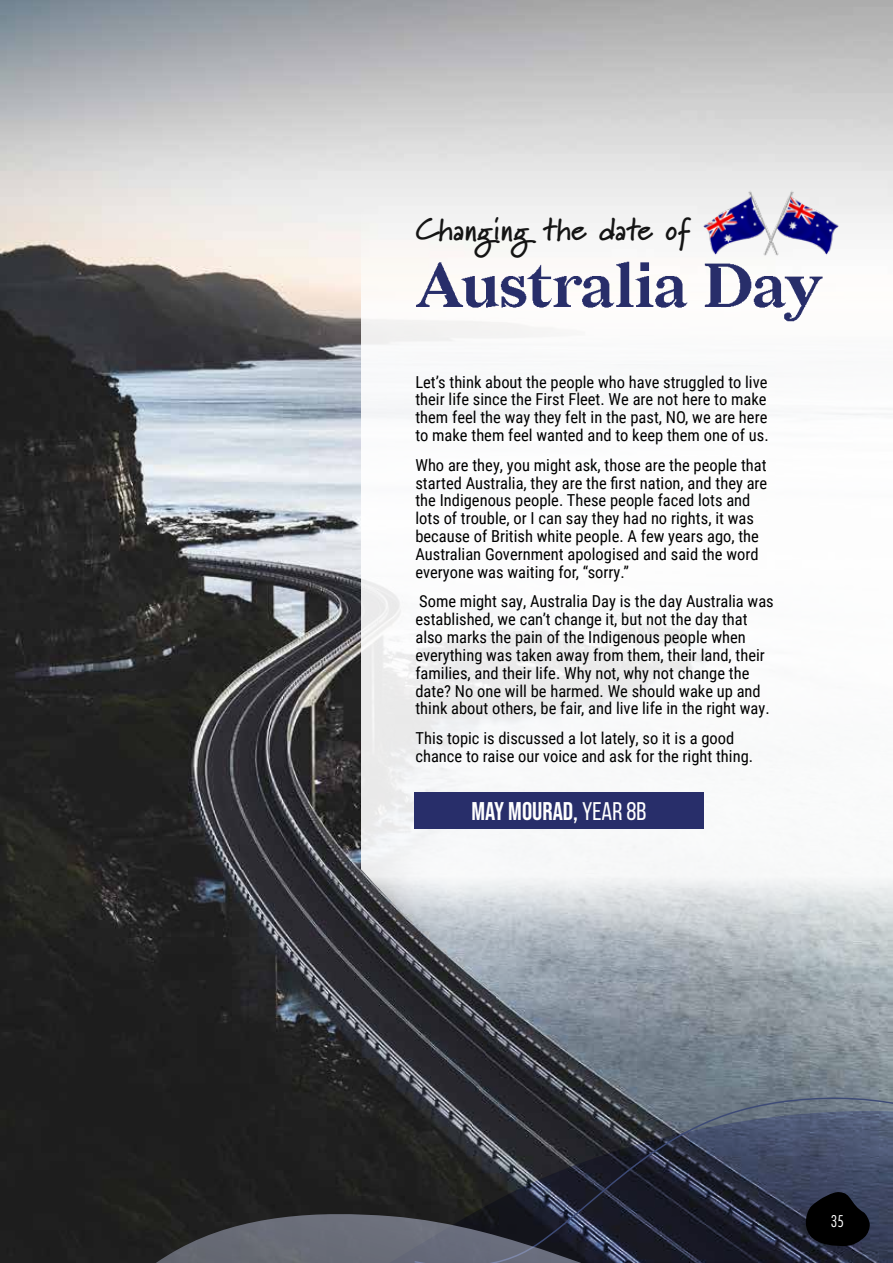
<style>
.page{position:relative;width:893px;height:1263px;background:#fff}
.page>*{position:absolute;margin:0;border:0;box-sizing:border-box;transform-origin:0 0}
.t1{font:700 61.95px "Redaction 10";color:#282e6a}
.t2{font:700 31.95px "Marydale";color:#141414}
.t3{font:25.5px "Bebas Neue";color:#fff}
.t4{font:16.5px/17.9px "Roboto Condensed";color:#000}
.t5{font:300 condensed 15.75px "Futura";color:#fff}
.s1{font-style:inherit}
</style>
<div class="page">
<img style="left:0;top:0;width:893px;height:1096px">
<svg style="left:361px;top:178px;width:532px;height:825px"></svg>
<img style="left:0;top:870px;width:496px;height:393px">
<div style="left:414px;top:792px;width:290px;height:36px;background:#282e6a"></div>
<img style="left:693px;top:168px;width:155px;height:110px">
<svg style="left:0;top:0;width:36px;height:96px;background:#909ba3"></svg>
<div style="left:205px;top:1111px;width:208px;height:80px;background:#1f1f1f"></div>
<svg style="left:413px;top:1096px;width:480px;height:95px;background:#3c4250"></svg>
<svg style="left:29px;top:1191px;width:864px;height:72px;background:#30323b"></svg>
<h2 class="t2" style="left:416px;top:210px;width:275px">Changing the date of</h2>
<h1 class="t1" style="left:416px;top:247px;width:408px">Australia Day</h1>
<p class="t4" style="left:415px;top:372px;width:355px">Let’s think about the people who have struggled to live their life since the First Fleet. We are not here to make them feel the way they felt in the past, NO, we are here to make them feel wanted and to keep them one of us.</p>
<p class="t4" style="left:415px;top:455px;width:353px">Who are they, you might ask, those are the people that started Australia, they are the first nation, and they are the Indigenous people. These people faced lots and lots of trouble, or I can say they had no rights, it was because of British white people. A few years ago, the Australian Government apologised and said the word everyone was waiting for, “sorry.”</p>
<p class="t4" style="left:415px;top:592px;width:360px">Some might say, Australia Day is the day Australia was established, we can’t change it, but not the day that also marks the pain of the Indigenous people when everything was taken away from them, their land, their families, and their life. Why not, why not change the date? No one will be harmed. We should wake up and think about others, be fair, and live life in the right way.</p>
<p class="t4" style="left:415px;top:729px;width:339px">This topic is discussed a lot lately, so it is a good chance to raise our voice and ask for the right thing.</p>
<h3 class="t3" style="left:471px;top:797px;width:176px">MAY MOURAD, <span class="s1">YeaR 8B</span></h3>
<p class="t5" style="left:831px;top:1212px;width:15px">35</p>
</div>
